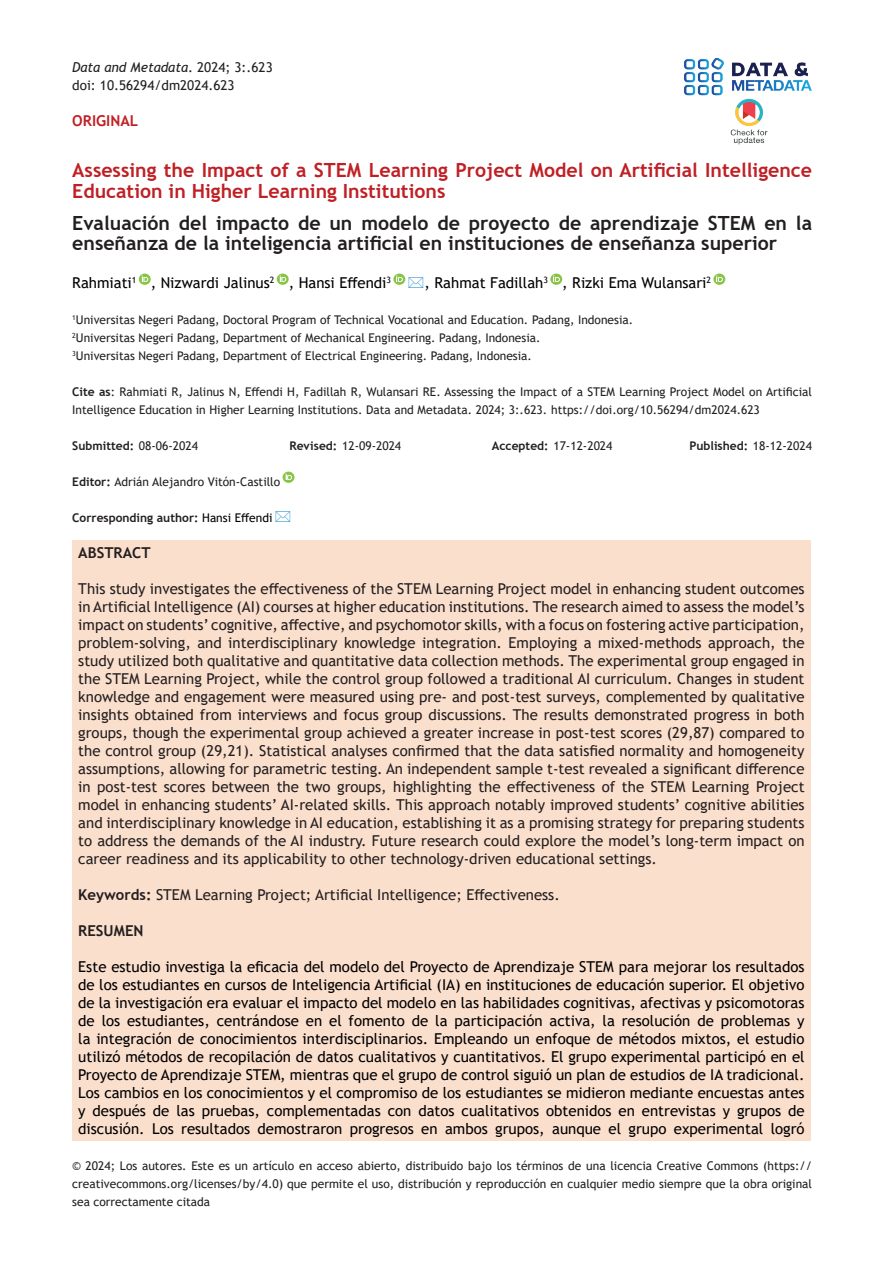
<style>
.page{position:relative;width:893px;height:1263px;background:#fff}
.page>*{position:absolute;margin:0;border:0;box-sizing:border-box;transform-origin:0 0}
.t1{font:700 19.5px/19.5px "Trebuchet MS";color:#231f20}
.t2{font:700 19.5px/21px "Trebuchet MS";color:#c02025}
.t3{font:15px/18px "Trebuchet MS";color:#231f20;text-align:justify}
.t4{font:15px/18px "Trebuchet MS";color:#000001;text-align:justify}
.t5{font:15px "Trebuchet MS";color:#000}
.t6{font:700 15px "Trebuchet MS";color:#231f20}
.t7{font:700 15px "Trebuchet MS";color:#c02025}
.t8{font:italic 13.5px "Trebuchet MS";color:#231f20}
.t9{font:13.5px "Trebuchet MS";color:#231f20}
.t10{font:12px/18px "Trebuchet MS";color:#231f20;text-align:justify}
.t11{font:700 12px "Trebuchet MS";color:#231f20}
.s1{font-style:normal}
.s2{font-weight:700}
.s3{font-weight:400}
.s4{font-weight:400;color:#000}
</style>
<div class="page">
<img style="left:684px;top:57px;width:128px;height:39px">
<img style="left:730px;top:98px;width:38px;height:47px">
<svg style="left:139px;top:274px;width:12px;height:11px"></svg>
<svg style="left:277px;top:274px;width:12px;height:11px"></svg>
<svg style="left:550px;top:274px;width:12px;height:11px"></svg>
<svg style="left:713px;top:274px;width:12px;height:11px"></svg>
<div style="left:72px;top:540px;width:739px;height:600px;background:#fbdfcd"></div>
<svg style="left:283px;top:472px;width:11px;height:11px"></svg>
<svg style="left:393px;top:274px;width:13px;height:11px"></svg>
<p class="t8" style="left:72px;top:59px;width:202px">Data and Metadata<span class="s1">. 2024; 3:.623</span></p>
<p class="t9" style="left:72px;top:77px;width:164px">doi: 10.56294/dm2024.623</p>
<p class="t7" style="left:72px;top:111px;width:67px">ORIGINAL</p>
<p class="t2" style="left:72px;top:159px;width:741px">Assessing the Impact of a STEM Learning Project Model on Artificial Intelligence<br>Education in Higher Learning Institutions</p>
<p class="t1" style="left:72px;top:214px;width:741px">Evaluación del impacto de un modelo de proyecto de aprendizaje STEM en la enseñanza de la inteligencia artificial en instituciones de enseñanza superior</p>
<p class="t5" style="left:72px;top:273px;width:320px">Rahmiati<sup>1</sup> , Nizwardi Jalinus<sup>2</sup> , Hansi Effendi<sup>3</sup></p>
<p class="t5" style="left:425px;top:273px;width:288px">, Rahmat Fadillah<sup>3</sup> , Rizki Ema Wulansari<sup>2</sup></p>
<p class="t10" style="left:72px;top:311px;width:562px"><sup>1</sup>Universitas Negeri Padang, Doctoral Program of Technical Vocational and Education. Padang, Indonesia.</p>
<p class="t10" style="left:72px;top:329px;width:470px"><sup>2</sup>Universitas Negeri Padang, Department of Mechanical Engineering. Padang, Indonesia.</p>
<p class="t10" style="left:72px;top:347px;width:461px"><sup>3</sup>Universitas Negeri Padang, Department of Electrical Engineering. Padang, Indonesia.</p>
<p class="t10" style="left:72px;top:383px;width:741px"><span class="s2">Cite as</span>: Rahmiati R, Jalinus N, Effendi H, Fadillah R, Wulansari RE. Assessing the Impact of a STEM Learning Project Model on Artificial<br>Intelligence Education in Higher Learning Institutions. Data and Metadata. 2024; 3:.623. https://doi.org/10.56294/dm2024.623</p>
<p class="t11" style="left:72px;top:438px;width:127px">Submitted: <span class="s3">08-06-2024</span></p>
<p class="t10" style="left:289px;top:437px;width:113px"><span class="s2">Revised:</span> 12-09-2024</p>
<p class="t10" style="left:492px;top:437px;width:122px"><span class="s2">Accepted:</span> 17-12-2024</p>
<p class="t11" style="left:689px;top:438px;width:124px">Published: <span class="s3">18-12-2024</span></p>
<p class="t10" style="left:72px;top:473px;width:209px"><span class="s2">Editor:</span> Adrián Alejandro Vitón-Castillo</p>
<p class="t11" style="left:72px;top:510px;width:202px">Corresponding author: <span class="s4">Hansi Effendi</span></p>
<p class="t6" style="left:78px;top:543px;width:74px">ABSTRACT</p>
<p class="t3" style="left:78px;top:580px;width:728px">This study investigates the effectiveness of the STEM Learning Project model in enhancing student outcomes in Artificial Intelligence (AI) courses at higher education institutions. The research aimed to assess the model’s impact on students’ cognitive, affective, and psychomotor skills, with a focus on fostering active participation, problem-solving, and interdisciplinary knowledge integration. Employing a mixed-methods approach, the study utilized both qualitative and quantitative data collection methods. The experimental group engaged in the STEM Learning Project, while the control group followed a traditional AI curriculum. Changes in student knowledge and engagement were measured using pre- and post-test surveys, complemented by qualitative insights obtained from interviews and focus group discussions. The results demonstrated progress in both groups, though the experimental group achieved a greater increase in post-test scores (29,87) compared to the control group (29,21). Statistical analyses confirmed that the data satisfied normality and homogeneity assumptions, allowing for parametric testing. An independent sample t-test revealed a significant difference in post-test scores between the two groups, highlighting the effectiveness of the STEM Learning Project model in enhancing students’ AI-related skills. This approach notably improved students’ cognitive abilities and interdisciplinary knowledge in AI education, establishing it as a promising strategy for preparing students to address the demands of the AI industry. Future research could explore the model’s long-term impact on career readiness and its applicability to other technology-driven educational settings.</p>
<p class="t3" style="left:78px;top:886px;width:483px"><span class="s2">Keywords:</span> STEM Learning Project; Artificial Intelligence; Effectiveness.</p>
<p class="t6" style="left:78px;top:921px;width:67px">RESUMEN</p>
<p class="t4" style="left:78px;top:958px;width:728px">Este estudio investiga la eficacia del modelo del Proyecto de Aprendizaje STEM para mejorar los resultados de los estudiantes en cursos de Inteligencia Artificial (IA) en instituciones de educación superior. El objetivo de la investigación era evaluar el impacto del modelo en las habilidades cognitivas, afectivas y psicomotoras de los estudiantes, centrándose en el fomento de la participación activa, la resolución de problemas y la integración de conocimientos interdisciplinarios. Empleando un enfoque de métodos mixtos, el estudio utilizó métodos de recopilación de datos cualitativos y cuantitativos. El grupo experimental participó en el Proyecto de Aprendizaje STEM, mientras que el grupo de control siguió un plan de estudios de IA tradicional.<br>Los cambios en los conocimientos y el compromiso de los estudiantes se midieron mediante encuestas antes y después de las pruebas, complementadas con datos cualitativos obtenidos en entrevistas y grupos de discusión. Los resultados demostraron progresos en ambos grupos, aunque el grupo experimental logró</p>
<p class="t10" style="left:72px;top:1157px;width:741px">© 2024; Los autores. Este es un artículo en acceso abierto, distribuido bajo los términos de una licencia Creative Commons (https:// creativecommons.org/licenses/by/4.0) que permite el uso, distribución y reproducción en cualquier medio siempre que la obra original sea correctamente citada</p>
</div>
